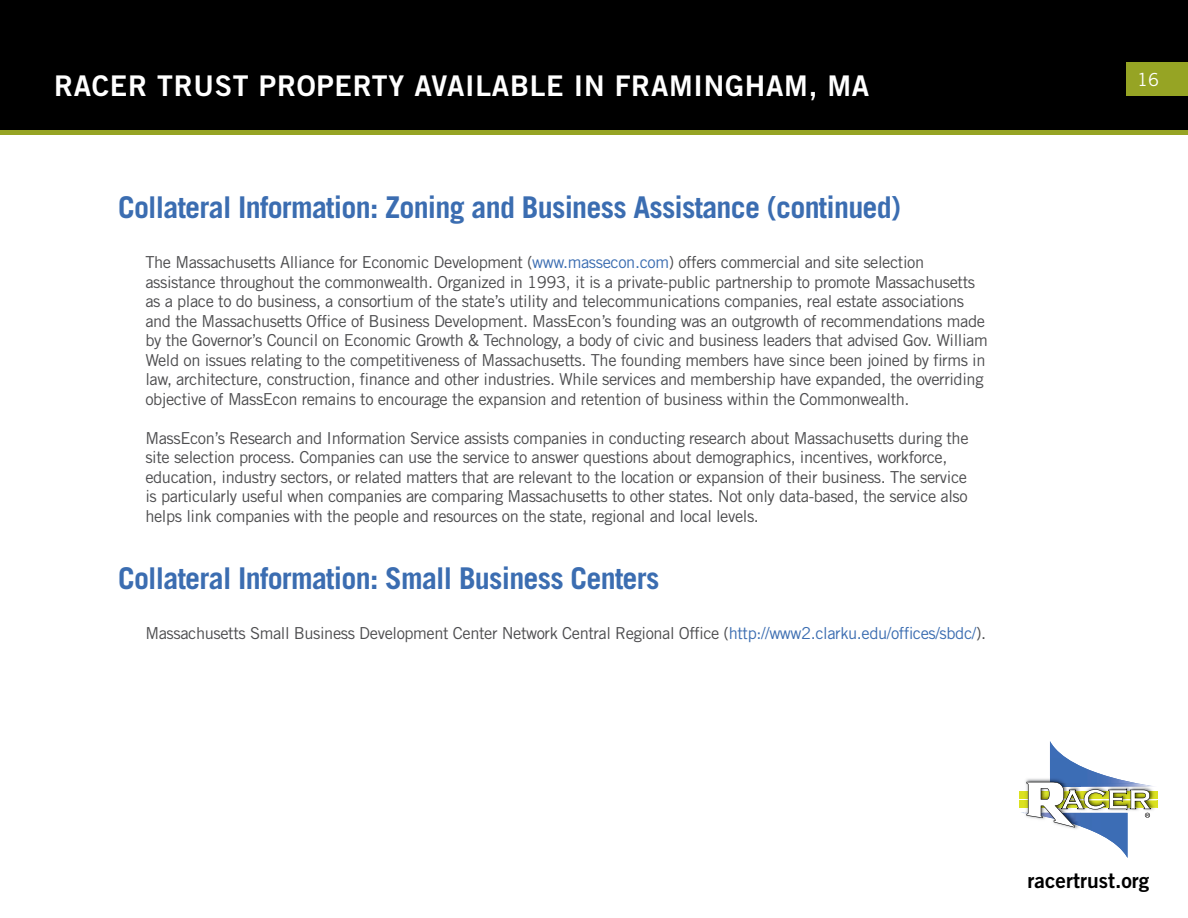
<style>
.page{position:relative;width:1188px;height:918px;background:#fff}
.page>*{position:absolute;margin:0;border:0;box-sizing:border-box;transform-origin:0 0}
.t1{font:700 30px "Trade Gothic LT Std";letter-spacing:-.025em;color:#3b6db1}
.t2{font:28.5px "Trade Gothic LT Std Bd 2";letter-spacing:.025em;color:#fff}
.t3{font:21px "Trade Gothic LT Std Bd 2";color:#000}
.t4{font:18px "Trade Gothic LT Std";color:#fff}
.t5{font:16.5px/19.5px "Trade Gothic LT Std";letter-spacing:-.025em;color:#4d4d4f}
.s1{color:#3b6db1}
</style>
<div class="page">
<div style="left:1px;top:1px;width:1186px;height:131px;background:#000"></div>
<div style="left:0;top:0;width:1188px;height:133px;border:2px solid #000"></div>
<div style="left:1126px;top:62px;width:62px;height:34px;background:#96a424"></div>
<div style="left:0;top:130px;width:1188px;height:5px;background:#96a424"></div>
<div style="left:1019px;top:791px;width:139px;height:7px;background:#dbe120"></div>
<div style="left:1019px;top:801px;width:139px;height:7px;background:#dbe120"></div>
<svg style="left:1021px;top:741px;width:137px;height:117px"></svg>
<h2 class="t2" style="left:54px;top:68px;width:817px">RACER TRUST PROPERTY AVAILABLE IN FRAMINGHAM, MA</h2>
<h1 class="t1" style="left:118px;top:189px;width:784px">Collateral Information: Zoning and Business Assistance (continued)</h1>
<p class="t5" style="left:145px;top:253px;width:844px">The Massachusetts Alliance for Economic Development (<span class="s1">www.massecon.com</span>) offers commercial and site selection assistance throughout the commonwealth. Organized in 1993, it is a private-public partnership to promote Massachusetts as a place to do business, a consortium of the state’s utility and telecommunications companies, real estate associations and the Massachusetts Office of Business Development. MassEcon’s founding was an outgrowth of recommendations made by the Governor’s Council on Economic Growth &amp; Technology, a body of civic and business leaders that advised Gov. William Weld on issues relating to the competitiveness of Massachusetts. The founding members have since been joined by firms in law, architecture, construction, finance and other industries. While services and membership have expanded, the overriding objective of MassEcon remains to encourage the expansion and retention of business within the Commonwealth.</p>
<p class="t5" style="left:145px;top:428px;width:825px">MassEcon’s Research and Information Service assists companies in conducting research about Massachusetts during the site selection process. Companies can use the service to answer questions about demographics, incentives, workforce, education, industry sectors, or related matters that are relevant to the location or expansion of their business. The service is particularly useful when companies are comparing Massachusetts to other states. Not only data-based, the service also helps link companies with the people and resources on the state, regional and local levels.</p>
<h1 class="t1" style="left:118px;top:560px;width:543px">Collateral Information: Small Business Centers</h1>
<p class="t5" style="left:145px;top:623px;width:842px">Massachusetts Small Business Development Center Network Central Regional Office (<span class="s1">http://www2.clarku.edu/offices/sbdc/</span>).</p>
<p class="t4" style="left:1137px;top:68px;width:23px">16</p>
<p class="t3" style="left:1028px;top:867px;width:123px">racertrust.org</p>
</div>
